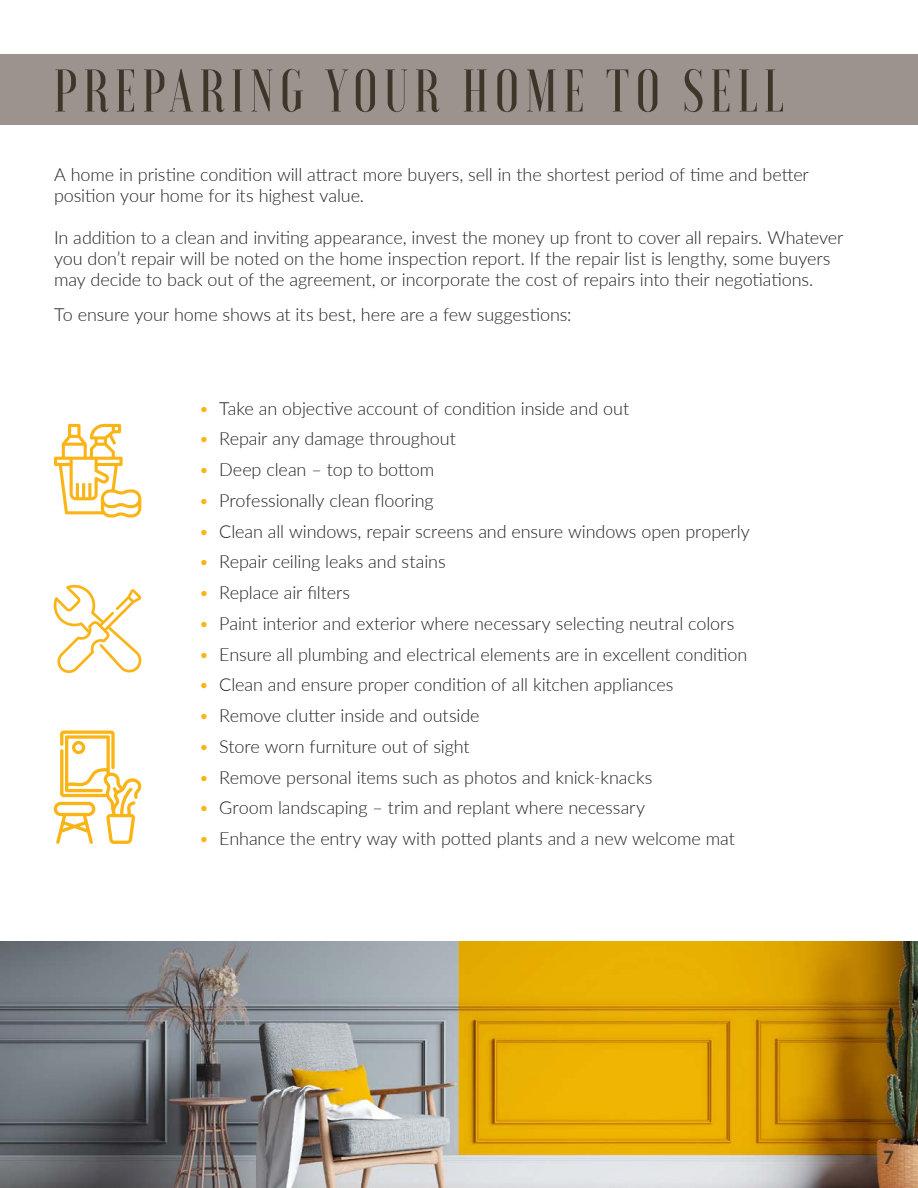
<style>
.page{position:relative;width:918px;height:1188px;background:#fff}
.page>*{position:absolute;margin:0;border:0;box-sizing:border-box;transform-origin:0 0}
.t1{font:500 60px "Voga";letter-spacing:.1em;color:#3c3729}
.t2{font:300 18px/21px "Lato";letter-spacing:-.005em;color:#231f20}
.t3{font:800 18px "Lato";color:#3c3729}
.s1{color:#fbb416}
</style>
<div class="page">
<div style="left:0;top:54px;width:918px;height:71px;background:#9c938f"></div>
<svg style="left:54px;top:424px;width:87px;height:94px"></svg>
<svg style="left:53px;top:584px;width:88px;height:89px"></svg>
<svg style="left:54px;top:731px;width:88px;height:113px"></svg>
<img style="left:0;top:942px;width:918px;height:246px">
<h1 class="t1" style="left:54px;top:57px;width:732px">PREPARING YOUR HOME TO SELL</h1>
<p class="t2" style="left:54px;top:163px;width:757px">A home in pristine condition will attract more buyers, sell in the shortest period of time and better position your home for its highest value.</p>
<p class="t2" style="left:54px;top:226px;width:791px">In addition to a clean and inviting appearance, invest the money up front to cover all repairs. Whatever you don’t repair will be noted on the home inspection report. If the repair list is lengthy, some buyers may decide to back out of the agreement, or incorporate the cost of repairs into their negotiations.</p>
<p class="t2" style="left:54px;top:304px;width:519px">To ensure your home shows at its best, here are a few suggestions:</p>
<p class="t2" style="left:199px;top:397px;width:432px"><span class="s1">•</span> Take an objective account of condition inside and out</p>
<p class="t2" style="left:199px;top:428px;width:258px"><span class="s1">•</span> Repair any damage throughout</p>
<p class="t2" style="left:199px;top:459px;width:237px"><span class="s1">•</span> Deep clean – top to bottom</p>
<p class="t2" style="left:199px;top:489px;width:236px"><span class="s1">•</span> Professionally clean flooring</p>
<p class="t2" style="left:199px;top:520px;width:552px"><span class="s1">•</span> Clean all windows, repair screens and ensure windows open properly</p>
<p class="t2" style="left:199px;top:551px;width:248px"><span class="s1">•</span> Repair ceiling leaks and stains</p>
<p class="t2" style="left:199px;top:582px;width:153px"><span class="s1">•</span> Replace air filters</p>
<p class="t2" style="left:199px;top:612px;width:537px"><span class="s1">•</span> Paint interior and exterior where necessary selecting neutral colors</p>
<p class="t2" style="left:199px;top:643px;width:550px"><span class="s1">•</span> Ensure all plumbing and electrical elements are in excellent condition</p>
<p class="t2" style="left:199px;top:674px;width:476px"><span class="s1">•</span> Clean and ensure proper condition of all kitchen appliances</p>
<p class="t2" style="left:199px;top:704px;width:282px"><span class="s1">•</span> Remove clutter inside and outside</p>
<p class="t2" style="left:199px;top:735px;width:272px"><span class="s1">•</span> Store worn furniture out of sight</p>
<p class="t2" style="left:199px;top:766px;width:455px"><span class="s1">•</span> Remove personal items such as photos and knick-knacks</p>
<p class="t2" style="left:199px;top:797px;width:448px"><span class="s1">•</span> Groom landscaping – trim and replant where necessary</p>
<p class="t2" style="left:199px;top:827px;width:537px"><span class="s1">•</span> Enhance the entry way with potted plants and a new welcome mat</p>
<p class="t3" style="left:884px;top:1144px;width:12px">7</p>
</div>
